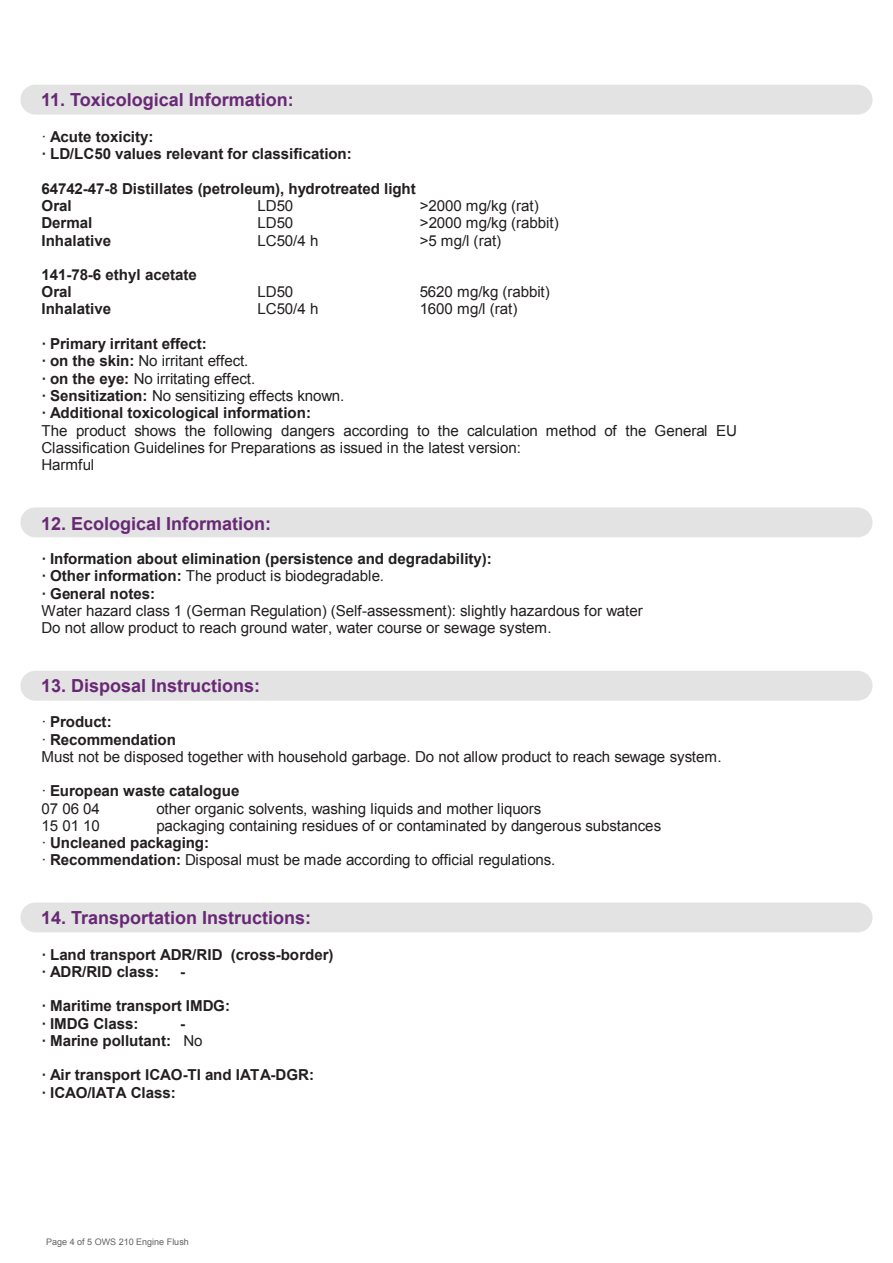
<style>
.page{position:relative;width:893px;height:1263px;background:#fff}
.page>*{position:absolute;margin:0;border:0;box-sizing:border-box;transform-origin:0 0}
.t1{font:700 18px "Arial";color:#682875}
.t2{font:15.15px/17.2px "Arial";letter-spacing:-.01em;color:#231f20}
.t3{font:700 15.15px/17.2px "Arial";letter-spacing:-.01em;color:#231f20}
.t4{font:9px "Arial";color:#636263}
.s1{font-weight:400}
.s2{font-weight:700}
</style>
<div class="page">
<div style="left:20px;top:85px;width:852px;height:30px;background:#e2e3e2;border-radius:15px"></div>
<div style="left:20px;top:507px;width:852px;height:30px;background:#e2e3e2;border-radius:15px"></div>
<div style="left:20px;top:671px;width:852px;height:30px;background:#e2e3e2;border-radius:15px"></div>
<div style="left:20px;top:902px;width:852px;height:30px;background:#e2e3e2;border-radius:15px"></div>
<p class="t1" style="left:41px;top:88px;width:254px">11. Toxicological Information:</p>
<p class="t3" style="left:41px;top:128px;width:312px"><span class="s1">·</span> Acute toxicity:<br>· LD/LC50 values relevant for classification:</p>
<p class="t3" style="left:41px;top:180px;width:376px">64742-47-8 Distillates (petroleum), hydrotreated light<br>Oral</p>
<p class="t2" style="left:258px;top:197px;width:37px">LD50</p>
<p class="t2" style="left:420px;top:197px;width:121px">&gt;2000 mg/kg (rat)</p>
<p class="t3" style="left:41px;top:215px;width:52px">Dermal</p>
<p class="t2" style="left:258px;top:215px;width:37px">LD50</p>
<p class="t2" style="left:420px;top:215px;width:141px">&gt;2000 mg/kg (rabbit)</p>
<p class="t3" style="left:41px;top:232px;width:71px">Inhalative</p>
<p class="t2" style="left:258px;top:232px;width:62px">LC50/4 h</p>
<p class="t2" style="left:420px;top:232px;width:83px">&gt;5 mg/l (rat)</p>
<p class="t3" style="left:41px;top:267px;width:157px">141-78-6 ethyl acetate<br>Oral</p>
<p class="t2" style="left:258px;top:284px;width:37px">LD50</p>
<p class="t2" style="left:420px;top:284px;width:132px">5620 mg/kg (rabbit)</p>
<p class="t3" style="left:41px;top:301px;width:71px">Inhalative</p>
<p class="t2" style="left:258px;top:301px;width:62px">LC50/4 h</p>
<p class="t2" style="left:420px;top:301px;width:99px">1600 mg/l (rat)</p>
<p class="t3" style="left:41px;top:336px;width:304px">· Primary irritant effect:<br>· on the skin: <span class="s1">No irritant effect.<br></span>· on the eye: <span class="s1">No irritating effect.<br></span>· Sensitization: <span class="s1">No sensitizing effects known. </span>· Additional toxicological information:</p>
<p class="t2" style="left:41px;top:422px;width:697px">The product shows the following dangers according to the calculation method of the General EU<br>Classification Guidelines for Preparations as issued in the latest version:<br>Harmful</p>
<p class="t1" style="left:41px;top:511px;width:232px">12. Ecological Information:</p>
<p class="t3" style="left:41px;top:551px;width:452px">· Information about elimination (persistence and degradability): · Other information: <span class="s1">The product is biodegradable.<br></span>· General notes:</p>
<p class="t2" style="left:41px;top:602px;width:603px">Water hazard class 1 (German Regulation) (Self-assessment): slightly hazardous for water<br>Do not allow product to reach ground water, water course or sewage system.</p>
<p class="t1" style="left:41px;top:674px;width:221px">13. Disposal Instructions:</p>
<p class="t2" style="left:41px;top:714px;width:682px">· <span class="s2">Product:<br></span>· <span class="s2">Recommendation<br></span>Must not be disposed together with household garbage. Do not allow product to reach sewage system.</p>
<p class="t3" style="left:41px;top:783px;width:200px;line-height:17.7px"><span class="s1">·</span> European waste catalogue<br><span class="s1">07 06 04</span></p>
<p class="t2" style="left:156px;top:800px;width:386px">other organic solvents, washing liquids and mother liquors</p>
<p class="t2" style="left:41px;top:817px;width:621px;text-indent:115px">packaging containing residues of or contaminated by dangerous substances · <span class="s2">Uncleaned packaging:<br></span>· <span class="s2">Recommendation:</span> Disposal must be made according to official regulations.</p>
<p class="t2" style="left:41px;top:817px;width:60px">15 01 10</p>
<p class="t1" style="left:41px;top:905px;width:272px">14. Transportation Instructions:</p>
<p class="t3" style="left:41px;top:946px;width:294px">· Land transport ADR/RID (cross-border) · ADR/RID class:</p>
<p class="t3" style="left:180px;top:963px;width:7px">-</p>
<p class="t3" style="left:41px;top:998px;width:190px">· Maritime transport IMDG: · IMDG Class:</p>
<p class="t3" style="left:41px;top:1015px;width:163px;text-indent:139px">-<br>· Marine pollutant: <span class="s1">No</span></p>
<p class="t3" style="left:41px;top:1067px;width:274px">· Air transport ICAO-TI and IATA-DGR: · ICAO/IATA Class:</p>
<p class="t4" style="left:46px;top:1236px;width:144px">Page 4 of 5 OWS 210 Engine Flush</p>
</div>
